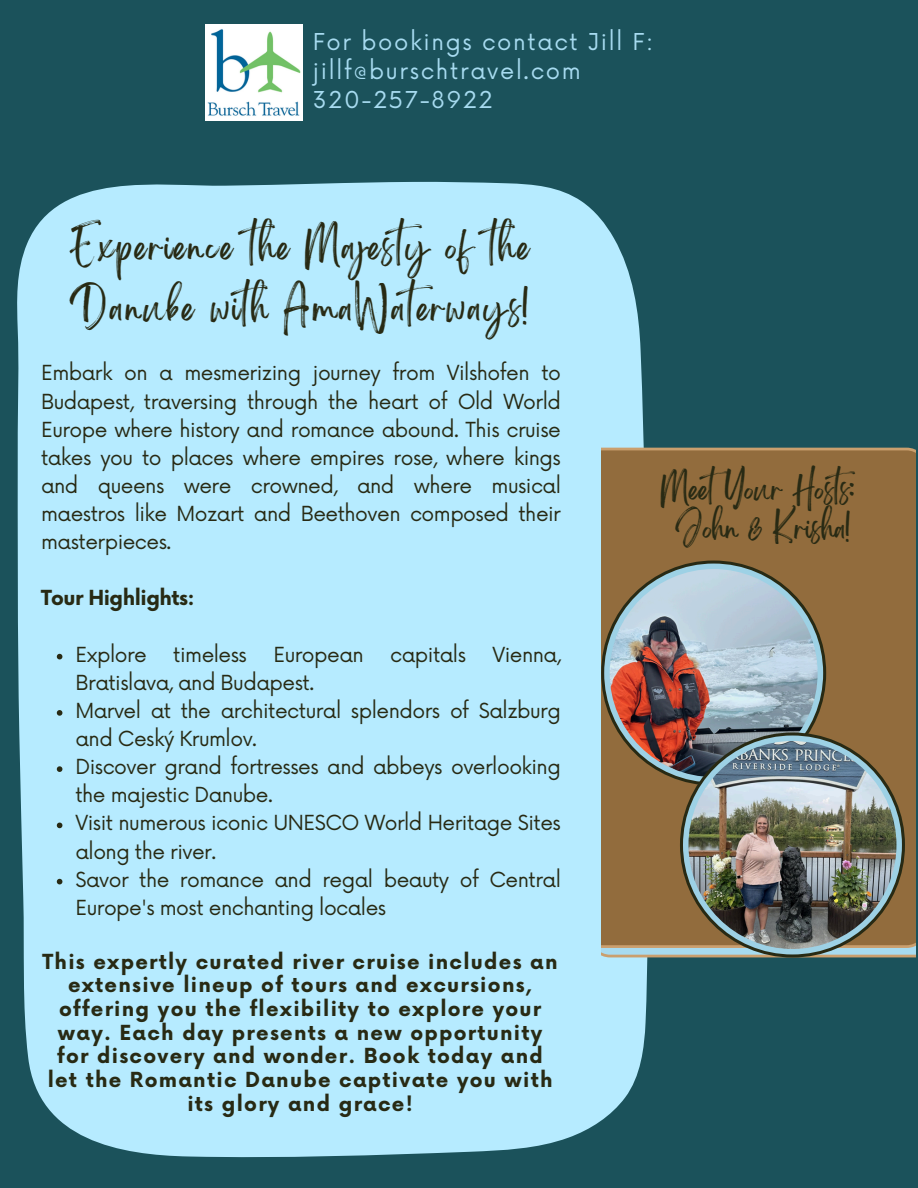
<style>
.page{position:relative;width:918px;height:1188px;background:#1b525b}
.page>*{position:absolute;margin:0;border:0;box-sizing:border-box;transform-origin:0 0}
.t1{font:31.5px/61.8px "Brightwall";letter-spacing:.06em;color:#282a14}
.t2{font:25.5px/38.2px "Brightwall";color:#282a14;text-align:center}
.t3{font:22.65px/29px "Now";letter-spacing:.075em;color:#a7dbf0}
.t4{font:20.25px/28.2px "Now";letter-spacing:-.025em;color:#282a14}
.t5{font:700 20.25px/23.7px "Now";letter-spacing:.06em;color:#282a14;text-align:center}
.t6{font:700 20.25px "Now";letter-spacing:-.025em;color:#282a14}
</style>
<div class="page">
<div style="left:17px;top:181px;width:633px;height:977px;background:#b6ebff"></div>
<div style="left:601px;top:448px;width:314px;height:500px;background:#926c3d"></div>
<svg style="left:601px;top:561px;width:225px;height:225px;background:#343723"></svg>
<div style="left:604px;top:564px;width:219px;height:219px;background:#9dd1e5;border-radius:50%"></div>
<img style="left:610px;top:569px;width:208px;height:208px;border-radius:50%">
<svg style="left:680px;top:732px;width:225px;height:226px;background:#393e2b"></svg>
<div style="left:683px;top:736px;width:219px;height:218px;background:#9dd1e5;border-radius:50%"></div>
<img style="left:688px;top:741px;width:208px;height:208px;border-radius:50%">
<svg style="left:57px;top:654px;width:5px;height:5px"></svg>
<svg style="left:57px;top:710px;width:5px;height:6px"></svg>
<svg style="left:57px;top:766px;width:5px;height:6px"></svg>
<svg style="left:57px;top:823px;width:5px;height:5px"></svg>
<svg style="left:57px;top:879px;width:5px;height:5px"></svg>
<img style="left:206px;top:24px;width:96px;height:97px">
<p class="t3" style="left:313px;top:28px;width:342px">For bookings contact Jill F: jillf@burschtravel.com<br>320-257-8922</p>
<p class="t1" style="left:70px;top:223px;width:461px">Experience the Majesty of the<br>Danube with AmaWaterways!</p>
<h1 class="t4" style="left:41px;top:360px;width:521px;text-align:justify">Embark on a mesmerizing journey from Vilshofen to Budapest, traversing through the heart of Old World Europe where history and romance abound. This cruise takes you to places where empires rose, where kings and queens were crowned, and where musical maestros like Mozart and Beethoven composed their masterpieces.</h1>
<p class="t6" style="left:41px;top:587px;width:155px">Tour Highlights:</p>
<h4 class="t4" style="left:75px;top:641px;width:73px">Explore</h4>
<h4 class="t4" style="left:173px;top:641px;width:75px">timeless</h4>
<h4 class="t4" style="left:273px;top:641px;width:92px">European</h4>
<h4 class="t4" style="left:390px;top:641px;width:77px">capitals</h4>
<h4 class="t4" style="left:492px;top:641px;width:70px">Vienna,</h4>
<h4 class="t4" style="left:75px;top:669px;width:240px">Bratislava, and Budapest.</h4>
<p class="t4" style="left:75px;top:698px;width:487px">Marvel at the architectural splendors of Salzburg and Ceský Krumlov.</p>
<p class="t4" style="left:75px;top:754px;width:487px">Discover grand fortresses and abbeys overlooking the majestic Danube.</p>
<p class="t4" style="left:75px;top:810px;width:487px">Visit numerous iconic UNESCO World Heritage Sites along the river.</p>
<p class="t4" style="left:75px;top:866px;width:487px">Savor the romance and regal beauty of Central<br>Europe's most enchanting locales</p>
<p class="t5" style="left:43px;top:951px;width:516px">This expertly curated river cruise includes an extensive lineup of tours and excursions, offering you the flexibility to explore your way. Each day presents a new opportunity for discovery and wonder. Book today and let the Romantic Danube captivate you with its glory and grace!</p>
<h4 class="t2" style="left:661px;top:477px;width:204px">MeetYour Hosts:<br>John &amp; Krisha!</h4>
</div>
